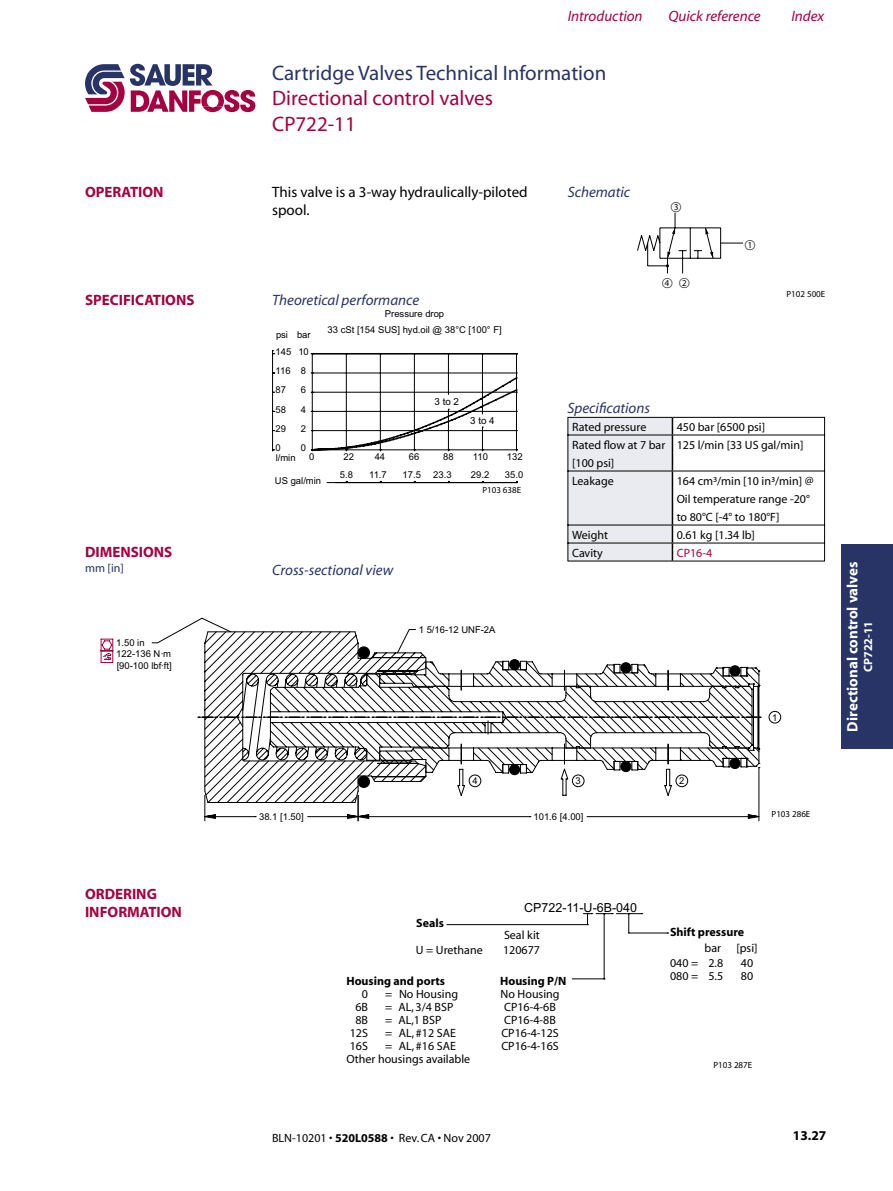
<style>
.page{position:relative;width:893px;height:1191px;background:#fff}
.page>*{position:absolute;margin:0;border:0;box-sizing:border-box;transform-origin:0 0}
.t1{font:21px "Myriad";color:#283366}
.t2{font:21px "Myriad";color:#a40041}
.t3{font:italic 15px "Myriad";color:#283366}
.t4{font:700 15px/18px "Myriad";color:#a40041}
.t5{font:15px/18px "Myriad";color:#000}
.t6{font:italic 15px "Myriad";color:#a40041}
.t7{font:700 15px "Myriad";color:#fff}
.t8{font:700 13.5px "Myriad";color:#000}
.t9{font:12.45px "Arial";color:#000}
.t10{font:12px/18px "Myriad";color:#000}
.t11{font:700 12px "Myriad";color:#000}
.t12{font:700 12px "Myriad";color:#fff}
.t13{font:12px "Myriad";color:#a40041}
.t14{font:12px "Myriad";color:#283366}
.t15{font:9.75px "Arial";letter-spacing:.28em;color:#000}
.t16{font:9.45px/19.2px "Arial";color:#000}
.t17{font:9px "Myriad";color:#000}
.t18{font:9px "Myriad Ringers";color:#000}
.s1{font-weight:700}
</style>
<div class="page">
<div style="left:842px;top:544px;width:51px;height:204px;background:#283366"></div>
<svg style="left:85px;top:64px;width:170px;height:48px"></svg>
<hr style="left:448px;top:354px;width:1px;height:40px;background:#000">
<hr style="left:482px;top:354px;width:1px;height:60px;background:#000">
<hr style="left:312px;top:354px;width:1px;height:96px;background:#000">
<hr style="left:516px;top:354px;width:1px;height:96px;background:#000">
<hr style="left:414px;top:354px;width:1px;height:96px;background:#000">
<hr style="left:380px;top:354px;width:1px;height:96px;background:#000">
<hr style="left:346px;top:354px;width:1px;height:96px;background:#000">
<hr style="left:312px;top:353px;width:204px;height:1px;background:#000">
<hr style="left:327px;top:482px;width:189px;height:1px;background:#000">
<svg style="left:311px;top:373px;width:207px;height:78px"></svg>
<hr style="left:272px;top:351px;width:1px;height:99px;background:#000">
<svg style="left:637px;top:212px;width:106px;height:62px"></svg>
<svg style="left:100px;top:638px;width:14px;height:25px"></svg>
<svg style="left:198px;top:631px;width:564px;height:190px"></svg>
<hr style="left:447px;top:924px;width:140px;height:1px;background:#000">
<hr style="left:604px;top:913px;width:1px;height:65px;background:#000">
<hr style="left:572px;top:978px;width:32px;height:1px;background:#000">
<svg style="left:583px;top:913px;width:60px;height:20px"></svg>
<hr style="left:629px;top:932px;width:39px;height:1px;background:#000">
<hr style="left:672px;top:417px;width:153px;height:1px;background:#000">
<hr style="left:672px;top:434px;width:153px;height:1px;background:#000">
<svg style="left:824px;top:418px;width:1px;height:16px"></svg>
<hr style="left:824px;top:435px;width:1px;height:35px;background:#000">
<hr style="left:672px;top:470px;width:153px;height:1px;background:#000">
<hr style="left:824px;top:471px;width:1px;height:53px;background:#000">
<hr style="left:672px;top:524px;width:153px;height:1px;background:#000">
<hr style="left:672px;top:542px;width:153px;height:1px;background:#000">
<svg style="left:824px;top:525px;width:1px;height:35px"></svg>
<hr style="left:672px;top:560px;width:153px;height:1px;background:#000">
<svg style="left:567px;top:417px;width:106px;height:144px"></svg>
<hr style="left:567px;top:560px;width:105px;height:1px;background:#000">
<p class="t4" style="left:85px;top:183px;width:80px">OPERATION</p>
<p class="t4" style="left:85px;top:291px;width:111px">SPECIFICATIONS</p>
<p class="t4" style="left:85px;top:543px;width:89px">DIMENSIONS</p>
<p class="t14" style="left:85px;top:562px;width:40px">mm [in]</p>
<p class="t16" style="left:116px;top:638px;width:57px;line-height:11.4px">1.50 in<br>122-136 N·m [90-100 lbf·ft]</p>
<p class="t4" style="left:85px;top:885px;width:98px">ORDERING<br>INFORMATION</p>
<p class="t6" style="left:568px;top:8px;width:76px">Introduction</p>
<p class="t6" style="left:668px;top:8px;width:94px">Quick reference</p>
<p class="t6" style="left:791px;top:8px;width:34px">Index</p>
<h1 class="t1" style="left:272px;top:62px;width:336px">Cartridge Valves Technical Information</h1>
<h1 class="t2" style="left:272px;top:88px;width:222px">Directional control valves</h1>
<h1 class="t2" style="left:272px;top:113px;width:85px">CP722-11</h1>
<p class="t5" style="left:272px;top:183px;width:257px">This valve is a 3-way hydraulically-piloted spool.</p>
<p class="t3" style="left:272px;top:292px;width:149px">Theoretical performance</p>
<p class="t16" style="left:276px;top:326px;width:36px">psi bar</p>
<p class="t16" style="left:276px;top:343px;width:35px">145 10<br>116 8<br>87</p>
<p class="t16" style="left:301px;top:381px;width:7px">6<br>4</p>
<p class="t16" style="left:276px;top:401px;width:12px">58<br>29</p>
<p class="t16" style="left:301px;top:420px;width:7px">2</p>
<p class="t16" style="left:276px;top:439px;width:7px">0</p>
<p class="t16" style="left:301px;top:439px;width:7px">0</p>
<p class="t16" style="left:385px;top:305px;width:61px">Pressure drop</p>
<p class="t16" style="left:328px;top:321px;width:176px">33 cSt [154 SUS] hyd.oil @ 38°C [100° F]</p>
<p class="t15" style="left:435px;top:395px;width:26px">3to2</p>
<p class="t15" style="left:470px;top:414px;width:26px">3to4</p>
<p class="t16" style="left:276px;top:448px;width:21px">l/min</p>
<p class="t16" style="left:473px;top:448px;width:17px">110</p>
<p class="t16" style="left:309px;top:448px;width:7px">0</p>
<p class="t16" style="left:344px;top:448px;width:12px">22</p>
<p class="t16" style="left:409px;top:448px;width:12px">66</p>
<p class="t16" style="left:443px;top:448px;width:12px">88</p>
<p class="t16" style="left:375px;top:448px;width:12px">44</p>
<p class="t16" style="left:507px;top:448px;width:17px">132</p>
<p class="t16" style="left:275px;top:472px;width:48px">US gal/min</p>
<p class="t16" style="left:340px;top:466px;width:15px">5.8</p>
<p class="t16" style="left:369px;top:466px;width:19px">11.7</p>
<p class="t16" style="left:403px;top:466px;width:20px">17.5</p>
<p class="t16" style="left:433px;top:466px;width:20px">23.3</p>
<p class="t16" style="left:471px;top:466px;width:20px">29.2</p>
<p class="t16" style="left:505px;top:466px;width:20px">35.0</p>
<p class="t17" style="left:482px;top:485px;width:40px">P103 638E</p>
<p class="t3" style="left:272px;top:562px;width:123px">Cross-sectional view</p>
<p class="t16" style="left:419px;top:621px;width:78px">1 5/16-12 UNF-2A</p>
<p class="t3" style="left:568px;top:184px;width:64px">Schematic</p>
<p class="t18" style="left:670px;top:201px;width:13px">3</p>
<p class="t18" style="left:661px;top:277px;width:30px">4 2</p>
<p class="t3" style="left:567px;top:400px;width:84px">Specifications</p>
<p class="t18" style="left:744px;top:239px;width:13px">1</p>
<p class="t17" style="left:786px;top:290px;width:40px">P102 500E</p>
<p class="t10" style="left:572px;top:418px;width:76px">Rated pressure</p>
<p class="t10" style="left:677px;top:418px;width:90px">450 bar [6500 psi]</p>
<p class="t10" style="left:572px;top:436px;width:95px">Rated flow at 7 bar [100 psi]</p>
<p class="t10" style="left:677px;top:436px;width:128px">125 l/min [33 US gal/min]</p>
<p class="t10" style="left:572px;top:472px;width:43px">Leakage</p>
<p class="t10" style="left:677px;top:472px;width:138px">164 cm³/min [10 in³/min] @<br>Oil temperature range -20° to 80°C [-4° to 180°F]</p>
<p class="t10" style="left:572px;top:526px;width:37px">Weight</p>
<p class="t10" style="left:677px;top:526px;width:80px">0.61 kg [1.34 lb]</p>
<p class="t10" style="left:572px;top:544px;width:32px">Cavity</p>
<p class="t13" style="left:677px;top:547px;width:37px">CP16-4</p>
<p class="t16" style="left:772px;top:708px;width:7px">1</p>
<p class="t16" style="left:472px;top:772px;width:7px">4</p>
<p class="t16" style="left:576px;top:772px;width:7px">3</p>
<p class="t16" style="left:679px;top:772px;width:7px">2</p>
<p class="t16" style="left:259px;top:808px;width:46px">38.1 [1.50]</p>
<p class="t16" style="left:534px;top:808px;width:51px">101.6 [4.00]</p>
<p class="t17" style="left:771px;top:809px;width:40px">P103 286E</p>
<p class="t7" style="left:845px;top:731px;width:171px;rotate:-90deg">Directional control valves</p>
<p class="t12" style="left:862px;top:672px;width:53px;rotate:-90deg">CP722-11</p>
<p class="t11" style="left:416px;top:917px;width:29px">Seals</p>
<p class="t9" style="left:524px;top:899px;width:115px">CP722-11-U-6B-040</p>
<p class="t10" style="left:504px;top:926px;width:37px">Seal kit</p>
<p class="t10" style="left:416px;top:942px;width:68px">U = Urethane</p>
<p class="t10" style="left:503px;top:942px;width:38px">120677</p>
<p class="t11" style="left:346px;top:974px;width:100px">Housing and ports</p>
<p class="t11" style="left:500px;top:974px;width:68px">Housing P/N</p>
<p class="t10" style="left:362px;top:985px;width:8px">0</p>
<p class="t10" style="left:385px;top:985px;width:74px">= No Housing</p>
<p class="t10" style="left:501px;top:985px;width:60px">No Housing</p>
<p class="t10" style="left:355px;top:998px;width:14px">6B</p>
<p class="t10" style="left:385px;top:998px;width:70px">= AL, 3/4 BSP</p>
<p class="t10" style="left:504px;top:998px;width:53px">CP16-4-6B</p>
<p class="t10" style="left:355px;top:1011px;width:14px">8B</p>
<p class="t10" style="left:385px;top:1011px;width:58px">= AL,1 BSP</p>
<p class="t10" style="left:504px;top:1011px;width:53px">CP16-4-8B</p>
<p class="t10" style="left:350px;top:1024px;width:20px">12S</p>
<p class="t10" style="left:385px;top:1024px;width:72px">= AL, #12 SAE</p>
<p class="t10" style="left:501px;top:1024px;width:59px">CP16-4-12S</p>
<p class="t10" style="left:350px;top:1037px;width:20px">16S</p>
<p class="t10" style="left:385px;top:1037px;width:72px">= AL, #16 SAE</p>
<p class="t10" style="left:501px;top:1037px;width:59px">CP16-4-16S</p>
<p class="t10" style="left:346px;top:1050px;width:125px">Other housings available</p>
<p class="t10" style="left:272px;top:1129px;width:220px">BLN-10201 • <span class="s1">520L0588</span> • Rev. CA • Nov 2007</p>
<p class="t11" style="left:670px;top:925px;width:76px">Shift pressure</p>
<p class="t10" style="left:705px;top:939px;width:18px">bar</p>
<p class="t10" style="left:736px;top:939px;width:23px">[psi]</p>
<p class="t10" style="left:670px;top:954px;width:55px">040 = 2.8</p>
<p class="t10" style="left:741px;top:954px;width:14px">40</p>
<p class="t10" style="left:670px;top:967px;width:55px">080 = 5.5</p>
<p class="t10" style="left:741px;top:967px;width:14px">80</p>
<p class="t17" style="left:713px;top:1061px;width:40px">P103 287E</p>
<p class="t8" style="left:793px;top:1128px;width:35px">13.27</p>
</div>
